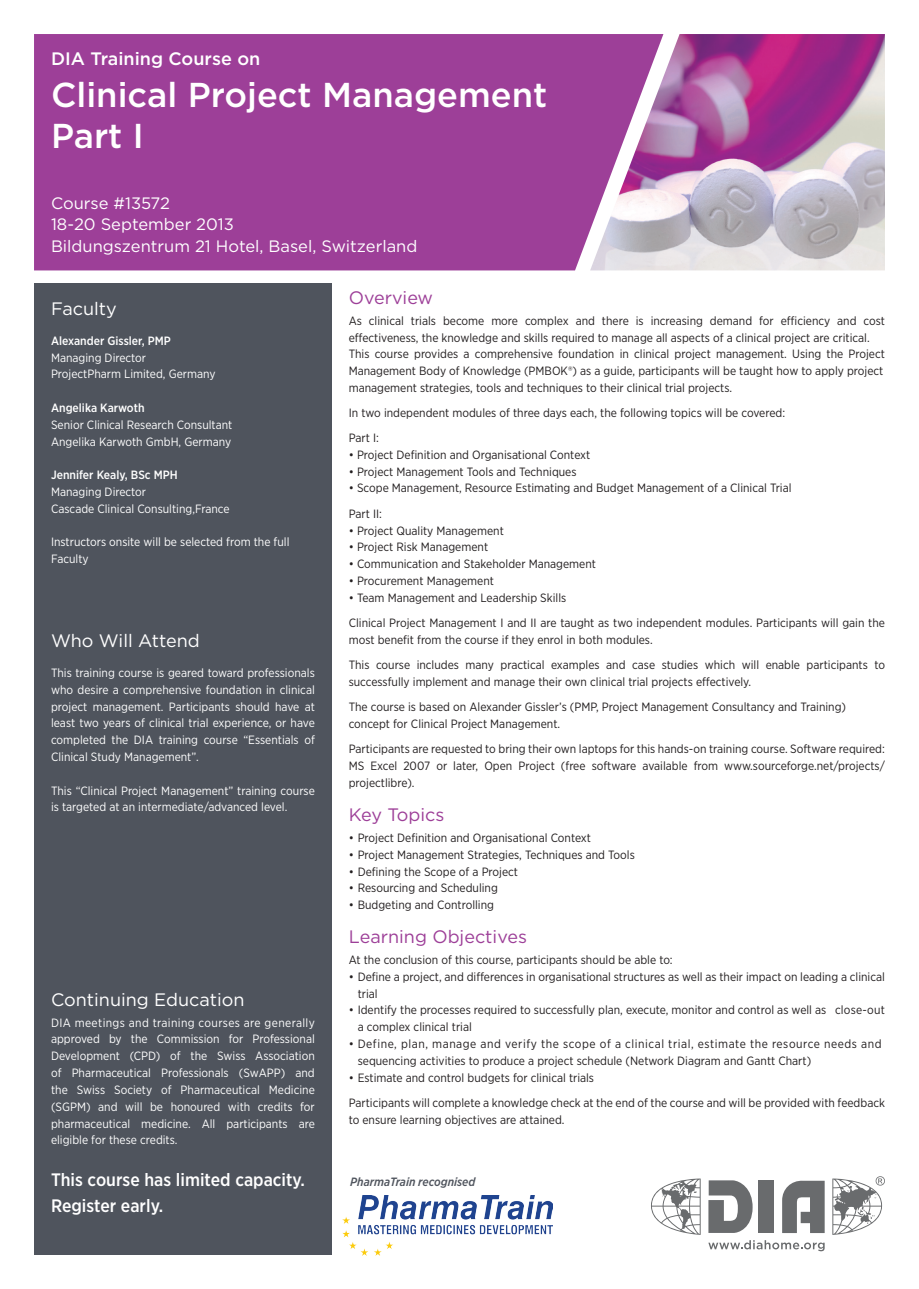
<style>
.page{position:relative;width:919px;height:1289px;background:#fff}
.page>*{position:absolute;margin:0;border:0;box-sizing:border-box;transform-origin:0 0}
.PGM_Title{font:500 34.5px/41.4px "Gotham";color:#fff}
.Grey_box_limited_cap{font:500 18px/25.2px "Gotham Narrow";color:#fff}
.Plain_text_title{font:18px "Gotham";color:#9d3f98}
.Grey_box_Title{font:18px "Gotham";color:#fff}
.PGM_DIA_training_cou{font:500 18px "Gotham";color:#fff}
.Plain_text_title-2{font:18px "Gotham";color:#fff}
.PGM_Info{font:16.5px "Gotham";color:#fff}
.Plain_text{font:12px/16.8px "Gotham Narrow";color:#231f20}
.Plain_text_list{font:12px/16.8px "Gotham Narrow";color:#231f20}
.Plain_text-2{font:12px/16.8px "Gotham Narrow";color:#fff;text-align:justify}
.Grey_box_text_justif{font:12px/16.8px "Gotham Narrow";color:#fff;text-align:justify}
.plain_text_list{font:12px "Gotham Narrow";color:#231f20}
.Grey_box_text{font:12px/16.8px "Gotham Narrow";color:#fff}
.Grey_box_name{font:500 12px "Gotham Narrow";color:#fff}
.Grey_box_text-2{font:italic 500 12px "Gotham Narrow";color:#4f545d}
</style>
<div class="page">
<div style="left:34px;top:34px;width:556px;height:236px;background:#9d3f98"></div>
<img style="left:590px;top:34px;width:294px;height:236px">
<div style="left:34px;top:284px;width:298px;height:970px;background:#4f545d"></div>
<img style="left:343px;top:1195px;width:209px;height:60px">
<svg style="left:651px;top:1176px;width:233px;height:58px"></svg>
<svg style="left:708px;top:1240px;width:116px;height:11px"></svg>
<p class="PGM_DIA_training_cou" style="left:51px;top:47px;width:211px">DIA Training Course on</p>
<p class="PGM_Title" style="left:51px;top:73px;width:497px">Clinical Project Management<br>Part I</p>
<p class="PGM_Info" style="left:51px;top:192px;width:121px">Course #13572</p>
<p class="PGM_Info" style="left:51px;top:214px;width:184px">18-20 September 2013</p>
<p class="PGM_Info" style="left:51px;top:235px;width:368px">Bildungszentrum 21 Hotel, Basel, Switzerland</p>
<p class="Grey_box_Title" style="left:51px;top:297px;width:67px">Faculty</p>
<p class="Grey_box_name" style="left:51px;top:333px;width:121px">Alexander Gissler, PMP</p>
<p class="Grey_box_text" style="left:51px;top:349px;width:97px">Managing Director</p>
<p class="Grey_box_text" style="left:51px;top:365px;width:166px">ProjectPharm Limited, Germany</p>
<p class="Grey_box_name" style="left:51px;top:400px;width:95px">Angelika Karwoth</p>
<p class="Grey_box_text" style="left:51px;top:416px;width:183px">Senior Clinical Research Consultant</p>
<p class="Grey_box_text" style="left:51px;top:433px;width:182px">Angelika Karwoth GmbH, Germany</p>
<p class="Grey_box_name" style="left:51px;top:467px;width:128px">Jennifer Kealy, BSc MPH</p>
<p class="Grey_box_text" style="left:51px;top:483px;width:97px">Managing Director</p>
<p class="Grey_box_text" style="left:51px;top:500px;width:180px">Cascade Clinical Consulting,France</p>
<p class="Grey_box_text" style="left:51px;top:533px;width:240px">Instructors onsite will be selected from the full<br>Faculty</p>
<p class="Plain_text_title-2" style="left:51px;top:629px;width:150px">Who Will Attend</p>
<p class="Plain_text-2" style="left:51px;top:664px;width:265px">This training course is geared toward professionals who desire a comprehensive foundation in clinical project management. Participants should have at least two years of clinical trial experience, or have completed the DIA training course “Essentials of Clinical Study Management”.</p>
<p class="Plain_text-2" style="left:51px;top:781px;width:265px">This “Clinical Project Management” training course is targeted at an intermediate/advanced level.</p>
<p class="Grey_box_Title" style="left:51px;top:987px;width:195px">Continuing Education</p>
<p class="Grey_box_text_justif" style="left:51px;top:1013px;width:265px">DIA meetings and training courses are generally approved by the Commission for Professional Development (CPD) of the Swiss Association of Pharmaceutical Professionals (SwAPP) and the Swiss Society of Pharmaceutical Medicine (SGPM) and will be honoured with credits for pharmaceutical medicine. All participants are eligible for these credits.</p>
<p class="Grey_box_limited_cap" style="left:51px;top:1167px;width:255px">This course has limited capacity.<br>Register early.</p>
<p class="Plain_text_title" style="left:349px;top:286px;width:86px">Overview</p>
<p class="Plain_text" style="left:349px;top:312px;width:537px">As clinical trials become more complex and there is increasing demand for efficiency and cost effectiveness, the knowledge and skills required to manage all aspects of a clinical project are critical.</p>
<p class="Plain_text" style="left:349px;top:345px;width:537px">This course provides a comprehensive foundation in clinical project management. Using the Project<br>Management Body of Knowledge (PMBOK®) as a guide, participants will be taught how to apply project</p>
<p class="Plain_text" style="left:349px;top:379px;width:385px">management strategies, tools and techniques to their clinical trial projects.</p>
<p class="Plain_text" style="left:349px;top:404px;width:438px">In two independent modules of three days each, the following topics will be covered:</p>
<p class="Plain_text" style="left:349px;top:429px;width:32px">Part I:</p>
<p class="plain_text_list" style="left:349px;top:447px;width:243px">• Project Definition and Organisational Context</p>
<p class="plain_text_list" style="left:349px;top:464px;width:229px">• Project Management Tools and Techniques</p>
<p class="plain_text_list" style="left:349px;top:481px;width:444px">• Scope Management, Resource Estimating and Budget Management of a Clinical Trial</p>
<p class="Plain_text" style="left:349px;top:505px;width:35px">Part II:</p>
<p class="plain_text_list" style="left:349px;top:523px;width:157px">• Project Quality Management</p>
<p class="plain_text_list" style="left:349px;top:539px;width:141px">• Project Risk Management</p>
<p class="plain_text_list" style="left:349px;top:556px;width:249px">• Communication and Stakeholder Management</p>
<p class="plain_text_list" style="left:349px;top:573px;width:147px">• Procurement Management</p>
<p class="plain_text_list" style="left:349px;top:590px;width:219px">• Team Management and Leadership Skills</p>
<p class="Plain_text" style="left:349px;top:614px;width:537px">Clinical Project Management I and II are taught as two independent modules. Participants will gain the most benefit from the course if they enrol in both modules.</p>
<p class="Plain_text" style="left:349px;top:656px;width:537px">This course includes many practical examples and case studies which will enable participants to successfully implement and manage their own clinical trial projects effectively.</p>
<p class="Plain_text" style="left:349px;top:698px;width:499px">The course is based on Alexander Gissler’s (PMP, Project Management Consultancy and Training)</p>
<p class="Plain_text" style="left:349px;top:715px;width:213px">concept for Clinical Project Management.</p>
<p class="Plain_text" style="left:349px;top:740px;width:537px;text-align:justify">Participants are requested to bring their own laptops for this hands-on training course. Software required:<br>MS Excel 2007 or later, Open Project (free software available from www.sourceforge.net/projects/ projectlibre).</p>
<p class="Plain_text_title" style="left:349px;top:803px;width:97px">Key Topics</p>
<p class="Plain_text_list" style="left:349px;top:829px;width:244px">• Project Definition and Organisational Context</p>
<p class="Plain_text_list" style="left:349px;top:845px;width:287px">• Project Management Strategies, Techniques and Tools</p>
<p class="Plain_text_list" style="left:349px;top:862px;width:171px">• Defining the Scope of a Project</p>
<p class="Plain_text_list" style="left:349px;top:879px;width:151px">• Resourcing and Scheduling</p>
<p class="Plain_text_list" style="left:349px;top:896px;width:147px">• Budgeting and Controlling</p>
<p class="Plain_text_title" style="left:349px;top:924px;width:180px">Learning Objectives</p>
<p class="Plain_text" style="left:349px;top:951px;width:325px">At the conclusion of this course, participants should be able to:</p>
<p class="Plain_text_list" style="left:358px;top:967px;width:528px;text-indent:-9px">• Define a project, and differences in organisational structures as well as their impact on leading a clinical trial</p>
<p class="Plain_text_list" style="left:358px;top:1001px;width:528px;text-indent:-9px">• Identify the processes required to successfully plan, execute, monitor and control as well as close-out a complex clinical trial</p>
<p class="Plain_text_list" style="left:358px;top:1035px;width:525px;text-indent:-9px">• Define, plan, manage and verify the scope of a clinical trial, estimate the resource needs and sequencing activities to produce a project schedule (Network Diagram and Gantt Chart)</p>
<p class="Plain_text_list" style="left:349px;top:1068px;width:247px">• Estimate and control budgets for clinical trials</p>
<p class="Plain_text_list" style="left:349px;top:1093px;width:537px">Participants will complete a knowledge check at the end of the course and will be provided with feedback</p>
<p class="Plain_text_list" style="left:349px;top:1110px;width:217px">to ensure learning objectives are attained.</p>
<p class="Grey_box_text-2" style="left:350px;top:1173px;width:127px">PharmaTrain recognised</p>
</div>
